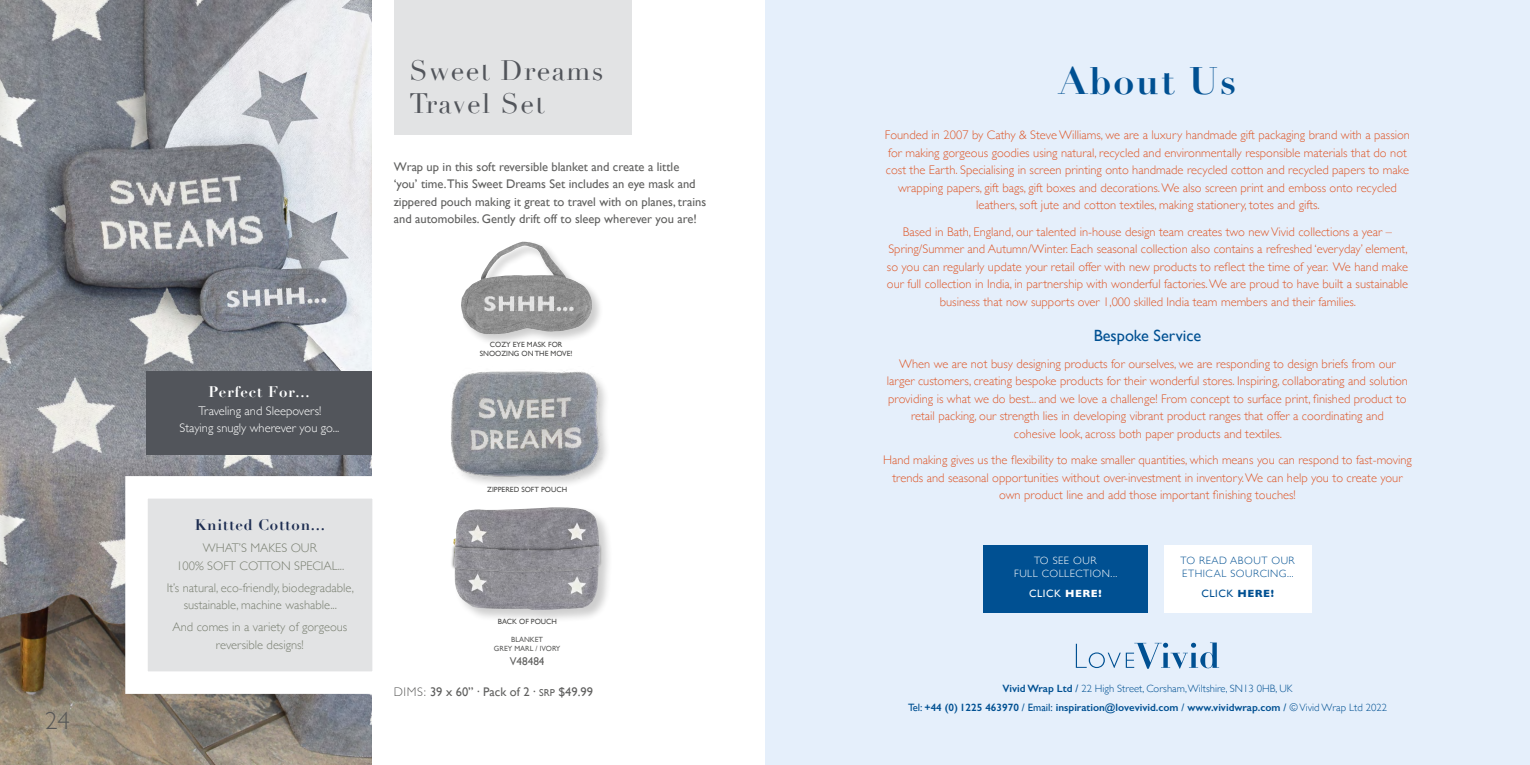
<style>
.page{position:relative;width:1530px;height:765px;background:#fff}
.page>*{position:absolute;margin:0;border:0;box-sizing:border-box;transform-origin:0 0}
.t1{font:700 37.5px "Didot";letter-spacing:.05em;color:#005092}
.t2{font:27.5px/33px "Didot";letter-spacing:.05em;color:#52555b}
.t3{font:300 25px "Gill Sans";color:#575756}
.t4{font:16.25px "Gill Sans";color:#005092}
.t5{font:700 15px "Didot";letter-spacing:.05em;color:#1d2d51}
.t6{font:700 15px "Didot";letter-spacing:.05em;color:#fff}
.t7{font:300 12.5px/17.5px "Gill Sans";color:#de592b;text-align:center}
.t8{font:12.5px/17.5px "Gill Sans";color:#60605f}
.t9{font:300 12.5px/17.5px "Gill Sans";color:#7a8072;text-align:center}
.t10{font:300 12.5px/17.5px "Gill Sans";color:#fff;text-align:center}
.t11{font:11.25px "Gill Sans";color:#60605f}
.t12{font:600 10.62px/19.9px "Gill Sans";color:#005092;text-align:center}
.t13{font:300 10.62px/12.8px "Gill Sans";letter-spacing:.05em;color:#005092}
.t14{font:300 10.62px/12.8px "Gill Sans";letter-spacing:.05em;color:#fff;text-align:center}
.t15{font:10.62px "Gill Sans";letter-spacing:.05em;color:#005092}
.t16{font:10.62px "Gill Sans";letter-spacing:.05em;color:#fff}
.t17{font:7.5px/9px "Gill Sans";color:#4a4a49;text-align:center}
.t18{font:7.5px/9px "Gill Sans";color:#60605f;text-align:center}
.s1{font-weight:300}
.s2{font-size:10px}
.s3{font-weight:700}
.s4{font-weight:400}
</style>
<div class="page">
<img style="left:0;top:0;width:371px;height:765px">
<div style="left:146px;top:371px;width:226px;height:84px;background:#52555b"></div>
<div style="left:394px;top:0;width:237px;height:135px;background:#e2e3e4"></div>
<div style="left:450px;top:370px;width:161px;height:119px;background:#000;opacity:.2"></div>
<img style="left:450px;top:370px;width:153px;height:108px">
<div style="left:451px;top:506px;width:163px;height:118px;background:#000;opacity:.2"></div>
<img style="left:453px;top:507px;width:147px;height:103px">
<img style="left:451px;top:541px;width:151px;height:33px">
<img style="left:454px;top:547px;width:145px;height:24px">
<div style="left:460px;top:240px;width:144px;height:106px;background:#000;opacity:.2"></div>
<img style="left:460px;top:242px;width:134px;height:92px">
<svg style="left:114px;top:465px;width:259px;height:240px"></svg>
<div style="left:765px;top:0;width:765px;height:765px;background:#e5effb"></div>
<div style="left:1164px;top:545px;width:147px;height:68px;background:#fff"></div>
<div style="left:984px;top:545px;width:164px;height:68px;background:#005092"></div>
<svg style="left:1076px;top:643px;width:143px;height:26px"></svg>
<h3 class="t3" style="left:45px;top:701px;width:26px">24</h3>
<h2 class="t2" style="left:410px;top:54px;width:196px">Sweet Dreams<br>Travel Set</h2>
<p class="t8" style="left:394px;top:158px;width:314px">Wrap up in this soft reversible blanket and create a little ‘you’ time.This Sweet Dreams Set includes an eye mask and zippered pouch making it great to travel with on planes, trains and automobiles. Gently drift off to sleep wherever you are!</p>
<p class="t6" style="left:208px;top:382px;width:103px">Perfect For...</p>
<p class="t10" style="left:180px;top:401px;width:161px">Traveling and Sleepovers!<br>Staying snugly wherever you go...</p>
<p class="t5" style="left:195px;top:515px;width:132px">Knitted Cotton...</p>
<p class="t9" style="left:176px;top:539px;width:170px">WHAT’S MAKES OUR<br>100% SOFT COTTON SPECIAL...</p>
<p class="t9" style="left:167px;top:578px;width:189px">It’s natural, eco-friendly, biodegradable, sustainable, machine washable...</p>
<p class="t9" style="left:172px;top:618px;width:177px">And comes in a variety of gorgeous reversible designs!</p>
<p class="t17" style="left:480px;top:340px;width:94px">COZY EYE MASK FOR<br>SNOOZING ON THE MOVE!</p>
<p class="t17" style="left:487px;top:485px;width:81px">ZIPPERED SOFT POUCH</p>
<p class="t17" style="left:498px;top:617px;width:61px">BACK OF POUCH</p>
<p class="t18" style="left:494px;top:635px;width:68px">BLANKET<br>GREY MARL / IVORY</p>
<p class="t11" style="left:510px;top:654px;width:36px">V48484</p>
<p class="t8" style="left:394px;top:683px;width:201px"><span class="s1">DIMS:</span> 39 x 60” . Pack of 2 . <span class="s2">SRP</span> $49.99</p>
<h1 class="t1" style="left:1059px;top:57px;width:179px">About Us</h1>
<p class="t7" style="left:885px;top:126px;width:527px">Founded in 2007 by Cathy &amp; Steve Williams, we are a luxury handmade gift packaging brand with a passion for making gorgeous goodies using natural, recycled and environmentally responsible materials that do not cost the Earth. Specialising in screen printing onto handmade recycled cotton and recycled papers to make wrapping papers, gift bags, gift boxes and decorations. We also screen print and emboss onto recycled leathers, soft jute and cotton textiles, making stationery, totes and gifts.</p>
<p class="t7" style="left:887px;top:222px;width:523px">Based in Bath, England, our talented in-house design team creates two new Vivid collections a year – Spring/Summer and Autumn/Winter. Each seasonal collection also contains a refreshed ‘everyday’ element, so you can regularly update your retail offer with new products to reflect the time of year. We hand make our full collection in India, in partnership with wonderful factories. We are proud to have built a sustainable business that now supports over 1,000 skilled India team members and their families.</p>
<h3 class="t4" style="left:1094px;top:326px;width:109px">Bespoke Service</h3>
<p class="t7" style="left:887px;top:354px;width:523px">When we are not busy designing products for ourselves, we are responding to design briefs from our larger customers, creating bespoke products for their wonderful stores. Inspiring, collaborating and solution providing is what we do best... and we love a challenge! From concept to surface print, finished product to retail packing, our strength lies in developing vibrant product ranges that offer a coordinating and<br>cohesive look, across both paper products and textiles.</p>
<p class="t7" style="left:883px;top:451px;width:530px">Hand making gives us the flexibility to make smaller quantities, which means you can respond to fast-moving trends and seasonal opportunities without over-investment in inventory. We can help you to create your own product line and add those important finishing touches!</p>
<p class="t14" style="left:1014px;top:554px;width:105px">TO SEE OUR<br>FULL COLLECTION...</p>
<p class="t16" style="left:1029px;top:587px;width:74px">CLICK <span class="s3">HERE!</span></p>
<p class="t13" style="left:1181px;top:554px;width:116px">TO READ ABOUT OUR<br>ETHICAL SOURCING...</p>
<p class="t15" style="left:1201px;top:587px;width:74px">CLICK <span class="s3">HERE!</span></p>
<p class="t12" style="left:908px;top:678px;width:481px">Vivid Wrap Ltd <span class="s4">/</span> <span class="s1">22 High Street, Corsham, Wiltshire, SN13 0HB, UK<br></span><span class="s4">Tel:</span> +44 (0) 1225 463970 <span class="s4">/ Email:</span> inspiration@lovevivid.com <span class="s4">/</span> www.vividwrap.com <span class="s4">/</span> <span class="s1">© Vivid Wrap Ltd 2022</span></p>
</div>
